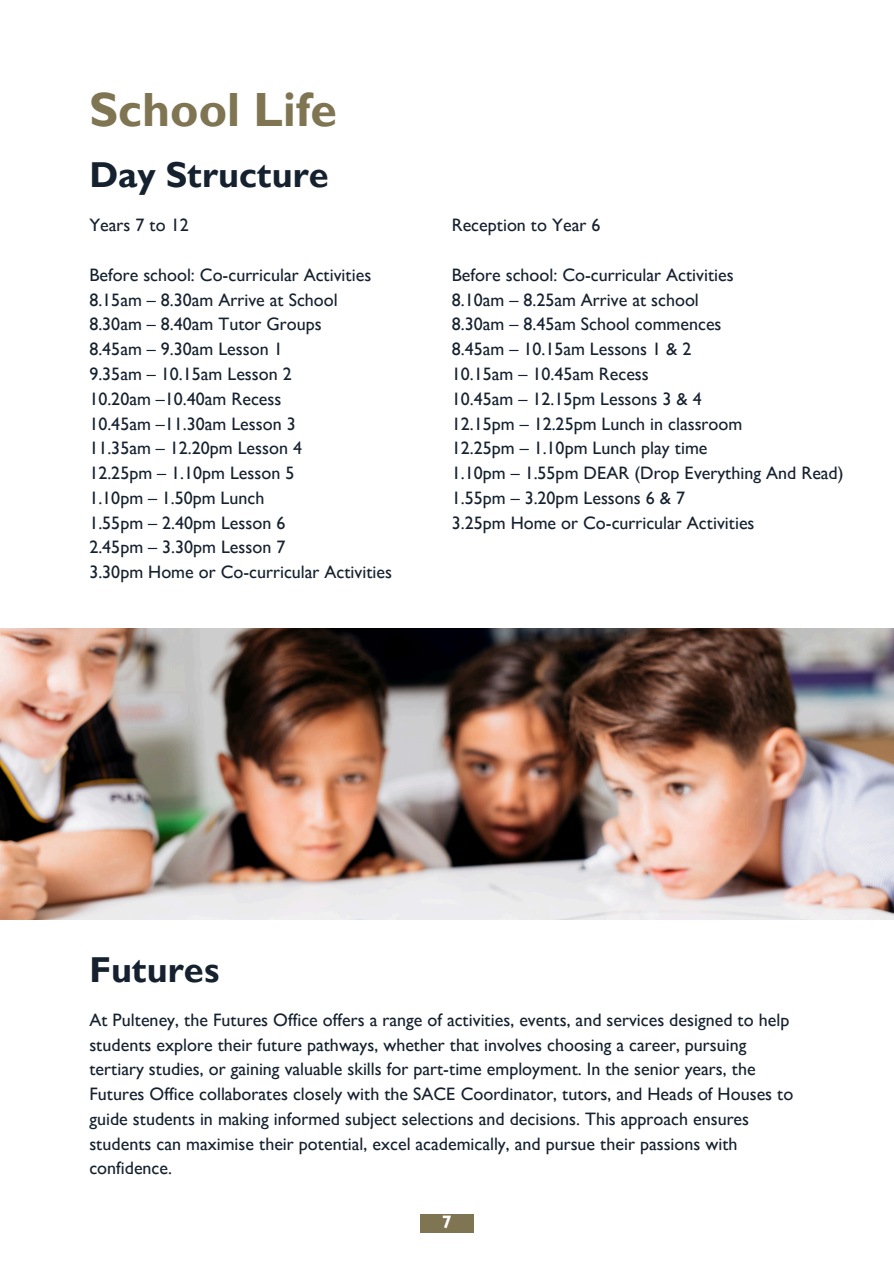
<style>
.page{position:relative;width:894px;height:1264px;background:#fff}
.page>*{position:absolute;margin:0;border:0;box-sizing:border-box;transform-origin:0 0}
.t1{font:700 48px "Gill Sans MT Std";color:#807553}
.t2{font:700 36px "Gill Sans MT Std";color:#15212f}
.t3{font:500 18px/24.8px "Gill Sans MT Std";color:#15212f}
.t4{font:700 18px "Gill Sans MT Std";color:#fff}
</style>
<div class="page">
<img style="left:0;top:628px;width:893px;height:291px">
<div style="left:420px;top:1213px;width:53px;height:19px;background:#807553"></div>
<h2 class="t1" style="left:89px;top:93px;width:250px">School Life</h2>
<p class="t2" style="left:89px;top:162px;width:241px">Day Structure</p>
<p class="t3" style="left:89px;top:216px;width:101px">Years 7 to 12</p>
<p class="t3" style="left:89px;top:265px;width:283px">Before school: Co-curricular Activities</p>
<p class="t3" style="left:89px;top:290px;width:250px">8.15am – 8.30am Arrive at School</p>
<p class="t3" style="left:89px;top:315px;width:234px">8.30am – 8.40am Tutor Groups</p>
<p class="t3" style="left:89px;top:339px;width:195px">8.45am – 9.30am Lesson 1</p>
<p class="t3" style="left:89px;top:364px;width:204px">9.35am – 10.15am Lesson 2</p>
<p class="t3" style="left:89px;top:389px;width:193px">10.20am –10.40am Recess</p>
<p class="t3" style="left:89px;top:414px;width:208px">10.45am –11.30am Lesson 3</p>
<p class="t3" style="left:89px;top:438px;width:214px">11.35am – 12.20pm Lesson 4</p>
<p class="t3" style="left:89px;top:463px;width:206px">12.25pm – 1.10pm Lesson 5</p>
<p class="t3" style="left:89px;top:488px;width:176px">1.10pm – 1.50pm Lunch</p>
<p class="t3" style="left:89px;top:513px;width:197px">1.55pm – 2.40pm Lesson 6</p>
<p class="t3" style="left:89px;top:537px;width:197px">2.45pm – 3.30pm Lesson 7</p>
<p class="t3" style="left:89px;top:562px;width:304px">3.30pm Home or Co-curricular Activities</p>
<p class="t3" style="left:451px;top:216px;width:150px">Reception to Year 6</p>
<p class="t3" style="left:451px;top:265px;width:283px">Before school: Co-curricular Activities</p>
<p class="t3" style="left:451px;top:290px;width:248px">8.10am – 8.25am Arrive at school</p>
<p class="t3" style="left:451px;top:315px;width:271px">8.30am – 8.45am School commences</p>
<p class="t3" style="left:451px;top:339px;width:241px">8.45am – 10.15am Lessons 1 &amp; 2</p>
<p class="t3" style="left:451px;top:364px;width:198px">10.15am – 10.45am Recess</p>
<p class="t3" style="left:451px;top:389px;width:251px">10.45am – 12.15pm Lessons 3 &amp; 4</p>
<p class="t3" style="left:451px;top:414px;width:292px">12.15pm – 12.25pm Lunch in classroom</p>
<p class="t3" style="left:451px;top:438px;width:257px">12.25pm – 1.10pm Lunch play time</p>
<p class="t3" style="left:451px;top:463px;width:393px">1.10pm – 1.55pm DEAR (Drop Everything And Read)</p>
<p class="t3" style="left:451px;top:488px;width:235px">1.55pm – 3.20pm Lessons 6 &amp; 7</p>
<p class="t3" style="left:451px;top:513px;width:304px">3.25pm Home or Co-curricular Activities</p>
<h2 class="t2" style="left:89px;top:957px;width:132px">Futures</h2>
<p class="t3" style="left:89px;top:1010px;width:705px">At Pulteney, the Futures Office offers a range of activities, events, and services designed to help students explore their future pathways, whether that involves choosing a career, pursuing tertiary studies, or gaining valuable skills for part-time employment. In the senior years, the Futures Office collaborates closely with the SACE Coordinator, tutors, and Heads of Houses to guide students in making informed subject selections and decisions. This approach ensures students can maximise their potential, excel academically, and pursue their passions with confidence.</p>
<h1 class="t4" style="left:441px;top:1215px;width:11px">7</h1>
</div>
